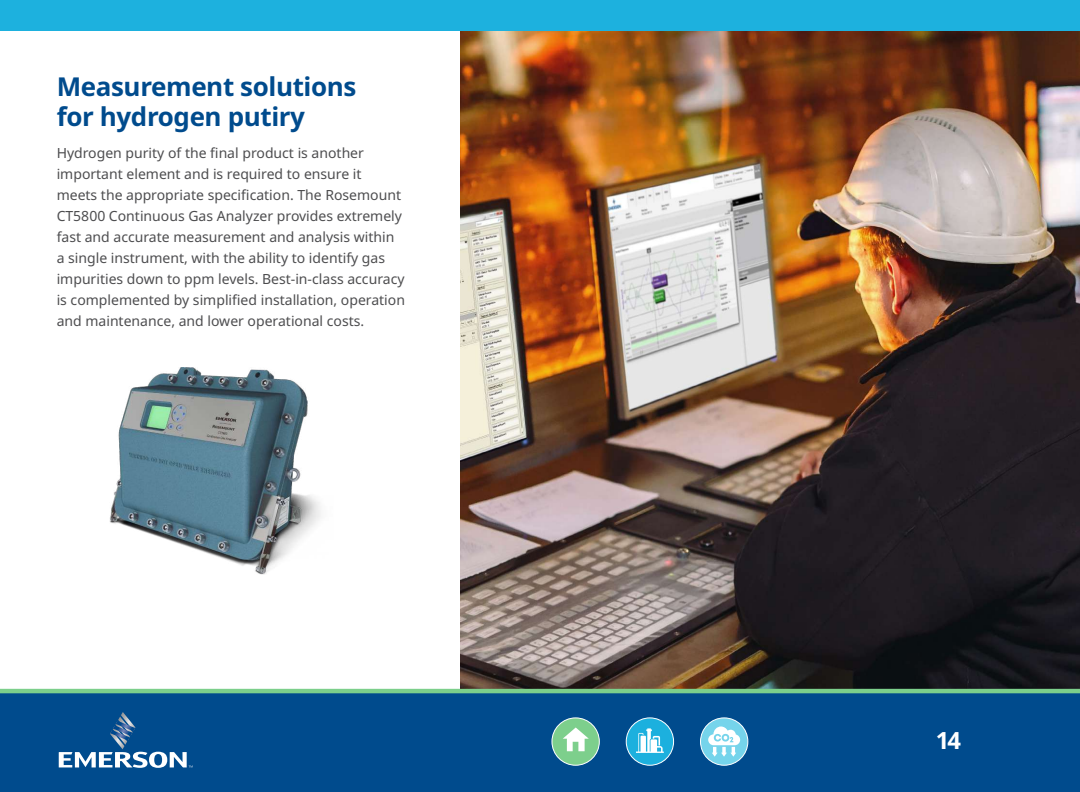
<style>
.page{position:relative;width:1080px;height:792px;background:#fff}
.page>*{position:absolute;margin:0;border:0;box-sizing:border-box;transform-origin:0 0}
.t1{font:700 26px/30px "Noto Sans";letter-spacing:-.015em;color:#004b8d}
.t2{font:700 23.7px "Noto Sans";color:#fff}
.t3{font:14px/21px "Noto Sans";color:#4d4d4f}
</style>
<div class="page">
<img style="left:110px;top:367px;width:211px;height:208px">
<img style="left:461px;top:31px;width:619px;height:658px">
<div style="left:0;top:693px;width:1080px;height:99px;background:#004b8d"></div>
<svg style="left:59px;top:712px;width:134px;height:56px"></svg>
<div style="left:552px;top:718px;width:47px;height:47px;background:#7dcf8c;border-radius:50%"></div>
<div style="left:551px;top:717px;width:49px;height:49px;border:1px solid #fff;border-radius:50%"></div>
<svg style="left:563px;top:727px;width:26px;height:24px"></svg>
<div style="left:701px;top:718px;width:47px;height:47px;background:#75d4eb;border-radius:50%"></div>
<div style="left:700px;top:717px;width:48px;height:49px;border:1px solid #fff;border-radius:50%"></div>
<svg style="left:708px;top:727px;width:32px;height:30px"></svg>
<div style="left:626px;top:718px;width:48px;height:47px;background:#1cb0de;border-radius:50%"></div>
<div style="left:626px;top:717px;width:48px;height:49px;border:1px solid #fff;border-radius:50%"></div>
<svg style="left:636px;top:728px;width:28px;height:25px"></svg>
<div style="left:0;top:0;width:1080px;height:31px;background:#1db1de"></div>
<hr style="left:0;top:689px;width:1080px;height:4px;background:#7ccf8b">
<h1 class="t1" style="left:57px;top:72px;width:301px">Measurement solutions for hydrogen putiry</h1>
<p class="t3" style="left:57px;top:143px;width:350px">Hydrogen purity of the final product is another important element and is required to ensure it meets the appropriate specification. The Rosemount CT5800 Continuous Gas Analyzer provides extremely fast and accurate measurement and analysis within a single instrument, with the ability to identify gas impurities down to ppm levels. Best-in-class accuracy is complemented by simplified installation, operation and maintenance, and lower operational costs.</p>
<h2 class="t2" style="left:936px;top:727px;width:27px">14</h2>
</div>
